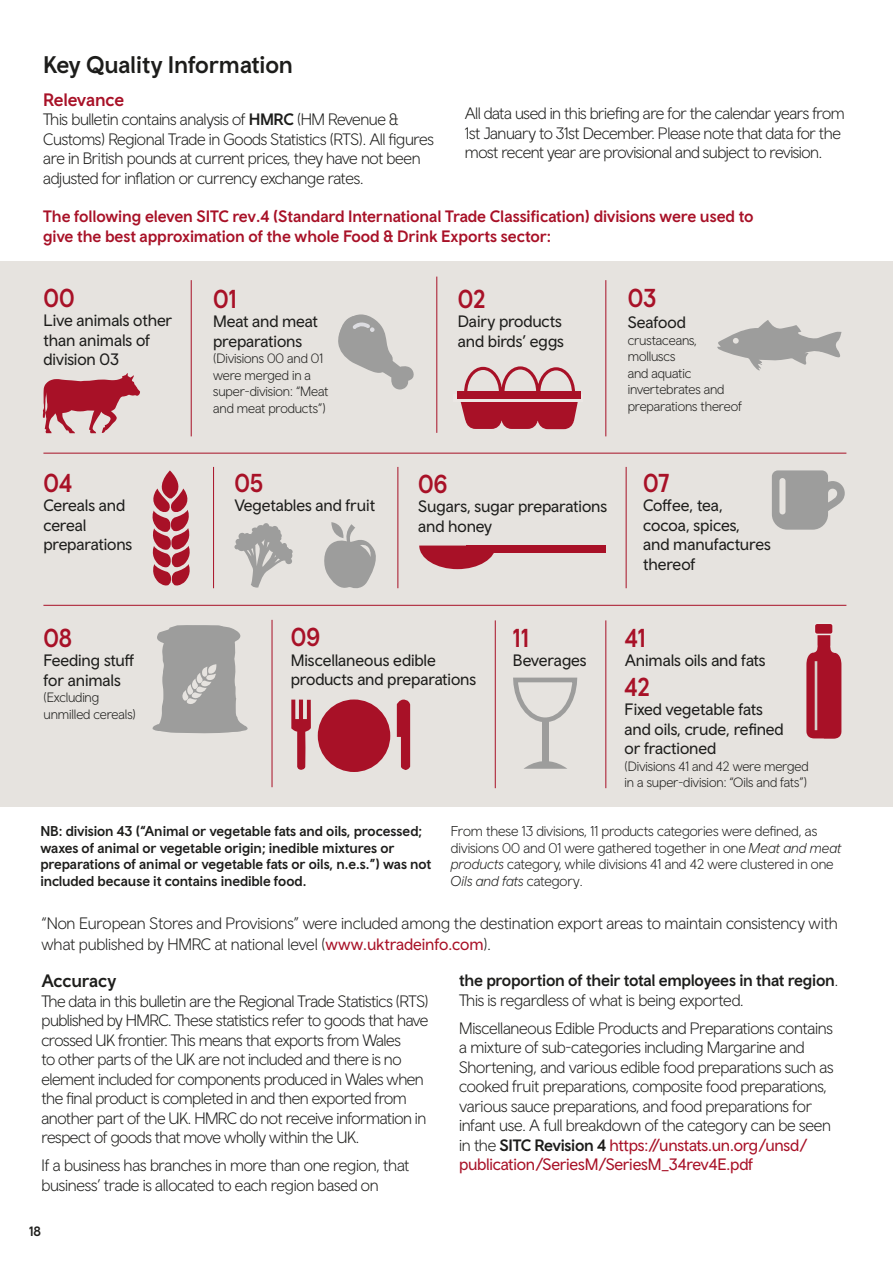
<style>
.page{position:relative;width:893px;height:1263px;background:#fff}
.page>*{position:absolute;margin:0;border:0;box-sizing:border-box;transform-origin:0 0}
.SITC_Numbers{font:500 25.95px "Cymru Sans Body";color:#a81127;scale:.92 1}
.Sub_heading{font:500 24px "Cymru Sans Body";letter-spacing:-.01em;color:#1d1d1b}
.Sub_heading_B{font:500 18px "Cymru Sans Body";letter-spacing:-.01em;color:#a81127}
.Sub_heading_B-2{font:500 18px "Cymru Sans Body";letter-spacing:-.015em;color:#1d1d1b}
.Body_text{font:300 16.5px/19.5px "Cymru Sans Body";letter-spacing:-.02em;color:#1d1d1b}
.SITC_category_headin{font:16.5px/19.5px "Cymru Sans Body";letter-spacing:-.01em;color:#1d1d1b}
.Body_text-2{font:500 16.5px/20.2px "Cymru Sans Body";letter-spacing:-.01em;color:#a81127}
.Body_text-3{font:500 16.5px/19.5px "Cymru Sans Body";letter-spacing:-.02em;color:#1d1d1b}
.Notes{font:500 14.25px/16.5px "Cymru Sans Body";letter-spacing:-.01em;color:#1d1d1b}
.Notes-2{font:300 14.25px/16.5px "Cymru Sans Body";letter-spacing:-.01em;color:#1d1d1b}
.SITC_descriptions{font:300 13.5px/16.5px "Cymru Sans Body";letter-spacing:-.01em;color:#1d1d1b}
.t1{font:500 13.5px "Cymru Sans Body";color:#1d1d1b}
.s1{font-weight:500}
.s2{font-style:italic}
.s3{font-weight:400;color:#a81127}
.s4{font-weight:300}
</style>
<div class="page">
<div style="left:0;top:261px;width:893px;height:546px;background:#e6e3df"></div>
<svg style="left:43px;top:373px;width:97px;height:60px"></svg>
<svg style="left:338px;top:314px;width:76px;height:76px"></svg>
<svg style="left:461px;top:366px;width:117px;height:63px"></svg>
<div style="left:453px;top:395px;width:130px;height:7px;background:#ebe7e4"></div>
<div style="left:457px;top:391px;width:124px;height:8px;background:#a81127"></div>
<svg style="left:717px;top:320px;width:125px;height:51px"></svg>
<svg style="left:152px;top:470px;width:38px;height:116px"></svg>
<svg style="left:324px;top:522px;width:52px;height:67px"></svg>
<div style="left:466px;top:545px;width:139px;height:8px;background:#a81127"></div>
<svg style="left:419px;top:545px;width:75px;height:24px"></svg>
<svg style="left:772px;top:470px;width:73px;height:60px"></svg>
<svg style="left:152px;top:625px;width:96px;height:109px"></svg>
<div style="left:318px;top:699px;width:72px;height:73px;background:#a81127;border-radius:50%"></div>
<svg style="left:291px;top:700px;width:20px;height:70px"></svg>
<svg style="left:397px;top:699px;width:13px;height:71px"></svg>
<div style="left:542px;top:720px;width:6px;height:44px;background:#9d9d9c"></div>
<svg style="left:513px;top:677px;width:65px;height:47px"></svg>
<svg style="left:524px;top:751px;width:43px;height:18px"></svg>
<svg style="left:806px;top:635px;width:36px;height:104px;background:#b23345"></svg>
<div style="left:814px;top:623px;width:19px;height:11px;background:#a81127;border-radius:3px"></div>
<div style="left:814px;top:622px;width:20px;height:13px;border:2px solid #ebe7e4;border-radius:3px"></div>
<hr style="left:815px;top:661px;width:2px;height:69px;background:#d6d1ca">
<hr style="left:43px;top:453px;width:803px;height:1px;background:#a81127">
<hr style="left:43px;top:605px;width:803px;height:1px;background:#a81127">
<hr style="left:191px;top:280px;width:1px;height:156px;background:#a81127">
<hr style="left:436px;top:277px;width:1px;height:156px;background:#a81127">
<hr style="left:605px;top:280px;width:1px;height:156px;background:#a81127">
<hr style="left:213px;top:467px;width:1px;height:121px;background:#a81127">
<hr style="left:397px;top:467px;width:1px;height:121px;background:#a81127">
<hr style="left:626px;top:467px;width:1px;height:121px;background:#a81127">
<hr style="left:272px;top:620px;width:1px;height:167px;background:#a81127">
<hr style="left:495px;top:620px;width:1px;height:168px;background:#a81127">
<hr style="left:605px;top:620px;width:1px;height:168px;background:#a81127">
<svg style="left:234px;top:523px;width:59px;height:65px"></svg>
<h2 class="Sub_heading" style="left:43px;top:50px;width:251px">Key Quality Information</h2>
<h2 class="Sub_heading_B" style="left:43px;top:88px;width:83px">Relevance</h2>
<p class="Body_text" style="left:43px;top:109px;width:392px">This bulletin contains analysis of <span class="s1">HMRC</span> (HM Revenue &amp; Customs) Regional Trade in Goods Statistics (RTS). All figures are in British pounds at current prices, they have not been adjusted for inflation or currency exchange rates.</p>
<p class="Body_text" style="left:465px;top:103px;width:381px">All data used in this briefing are for the calendar years from<br>1st January to 31st December. Please note that data for the most recent year are provisional and subject to revision.</p>
<p class="Body_text-2" style="left:43px;top:206px;width:712px">The following eleven SITC rev.4 (Standard International Trade Classification) divisions were used to give the best approximation of the whole Food &amp; Drink Exports sector:</p>
<p class="SITC_Numbers" style="left:43px;top:282px;width:35px">00</p>
<p class="SITC_category_headin" style="left:43px;top:311px;width:130px">Live animals other than animals of division 03</p>
<p class="SITC_Numbers" style="left:43px;top:467px;width:33px">04</p>
<p class="SITC_category_headin" style="left:43px;top:495px;width:90px">Cereals and cereal preparations</p>
<p class="SITC_Numbers" style="left:43px;top:622px;width:33px">08</p>
<p class="SITC_category_headin" style="left:43px;top:650px;width:92px">Feeding stuff for animals</p>
<p class="SITC_descriptions" style="left:43px;top:689px;width:94px">(Excluding unmilled cereals)</p>
<p class="SITC_Numbers" style="left:213px;top:283px;width:27px">01</p>
<p class="SITC_category_headin" style="left:213px;top:311px;width:106px">Meat and meat preparations</p>
<p class="SITC_descriptions" style="left:213px;top:350px;width:117px">(Divisions 00 and 01 were merged in a super-division: “Meat and meat products”)</p>
<p class="SITC_Numbers" style="left:458px;top:283px;width:32px">02</p>
<p class="SITC_category_headin" style="left:458px;top:311px;width:107px">Dairy products and birds’ eggs</p>
<p class="SITC_Numbers" style="left:628px;top:282px;width:33px">03</p>
<p class="SITC_category_headin" style="left:628px;top:312px;width:60px">Seafood</p>
<p class="SITC_descriptions" style="left:628px;top:331px;width:116px">crustaceans, molluscs<br>and aquatic invertebrates and preparations thereof</p>
<p class="SITC_Numbers" style="left:235px;top:467px;width:33px">05</p>
<p class="SITC_category_headin" style="left:235px;top:495px;width:142px">Vegetables and fruit</p>
<p class="SITC_Numbers" style="left:418px;top:468px;width:33px">06</p>
<p class="SITC_category_headin" style="left:418px;top:496px;width:190px">Sugars, sugar preparations and honey</p>
<p class="SITC_Numbers" style="left:643px;top:467px;width:30px">07</p>
<p class="SITC_category_headin" style="left:643px;top:495px;width:129px">Coffee, tea, cocoa, spices,<br>and manufactures thereof</p>
<p class="SITC_Numbers" style="left:291px;top:621px;width:33px">09</p>
<p class="SITC_category_headin" style="left:291px;top:650px;width:187px">Miscellaneous edible products and preparations</p>
<p class="SITC_Numbers" style="left:513px;top:622px;width:19px">11</p>
<p class="SITC_category_headin" style="left:513px;top:650px;width:75px">Beverages</p>
<p class="SITC_Numbers" style="left:625px;top:622px;width:24px">41</p>
<p class="SITC_category_headin" style="left:625px;top:650px;width:143px">Animals oils and fats</p>
<p class="SITC_Numbers" style="left:625px;top:671px;width:29px">42</p>
<p class="SITC_category_headin" style="left:625px;top:699px;width:161px">Fixed vegetable fats and oils, crude, refined or fractioned</p>
<p class="SITC_descriptions" style="left:625px;top:757px;width:185px">(Divisions 41 and 42 were merged in a super-division: “Oils and fats”)</p>
<p class="Notes" style="left:40px;top:823px;width:392px">NB: division 43 (“Animal or vegetable fats and oils, processed; waxes of animal or vegetable origin; inedible mixtures or preparations of animal or vegetable fats or oils, n.e.s.”) was not included because it contains inedible food.</p>
<p class="Notes-2" style="left:451px;top:823px;width:392px">From these 13 divisions, 11 products categories were defined, as divisions 00 and 01 were gathered together in one <span class="s2">Meat and meat products</span> category, while divisions 41 and 42 were clustered in one <span class="s2">Oils and fats</span> category.</p>
<p class="Body_text" style="left:41px;top:912px;width:798px;line-height:21px">“Non European Stores and Provisions” were included among the destination export areas to maintain consistency with what published by HMRC at national level (<span class="s3">www.uktradeinfo.com</span>).</p>
<h2 class="Sub_heading_B-2" style="left:41px;top:970px;width:76px">Accuracy</h2>
<p class="Body_text" style="left:41px;top:991px;width:389px">The data in this bulletin are the Regional Trade Statistics (RTS) published by HMRC. These statistics refer to goods that have crossed UK frontier. This means that exports from Wales<br>to other parts of the UK are not included and there is no element included for components produced in Wales when the final product is completed in and then exported from another part of the UK. HMRC do not receive information in respect of goods that move wholly within the UK.</p>
<p class="Body_text" style="left:41px;top:1155px;width:369px">If a business has branches in more than one region, that business’ trade is allocated to each region based on</p>
<p class="Body_text-3" style="left:459px;top:970px;width:380px">the proportion of their total employees in that region<span class="s4">.<br>This is regardless of what is being exported.</span></p>
<p class="Body_text" style="left:459px;top:1018px;width:376px">Miscellaneous Edible Products and Preparations contains a mixture of sub-categories including Margarine and Shortening, and various edible food preparations such as cooked fruit preparations, composite food preparations, various sauce preparations, and food preparations for infant use. A full breakdown of the category can be seen in the <span class="s1">SITC Revision 4</span> <span class="s3">https://unstats.un.org/unsd/ publication/SeriesM/SeriesM_34rev4E.pdf</span></p>
<p class="t1" style="left:29px;top:1223px;width:14px">18</p>
</div>
